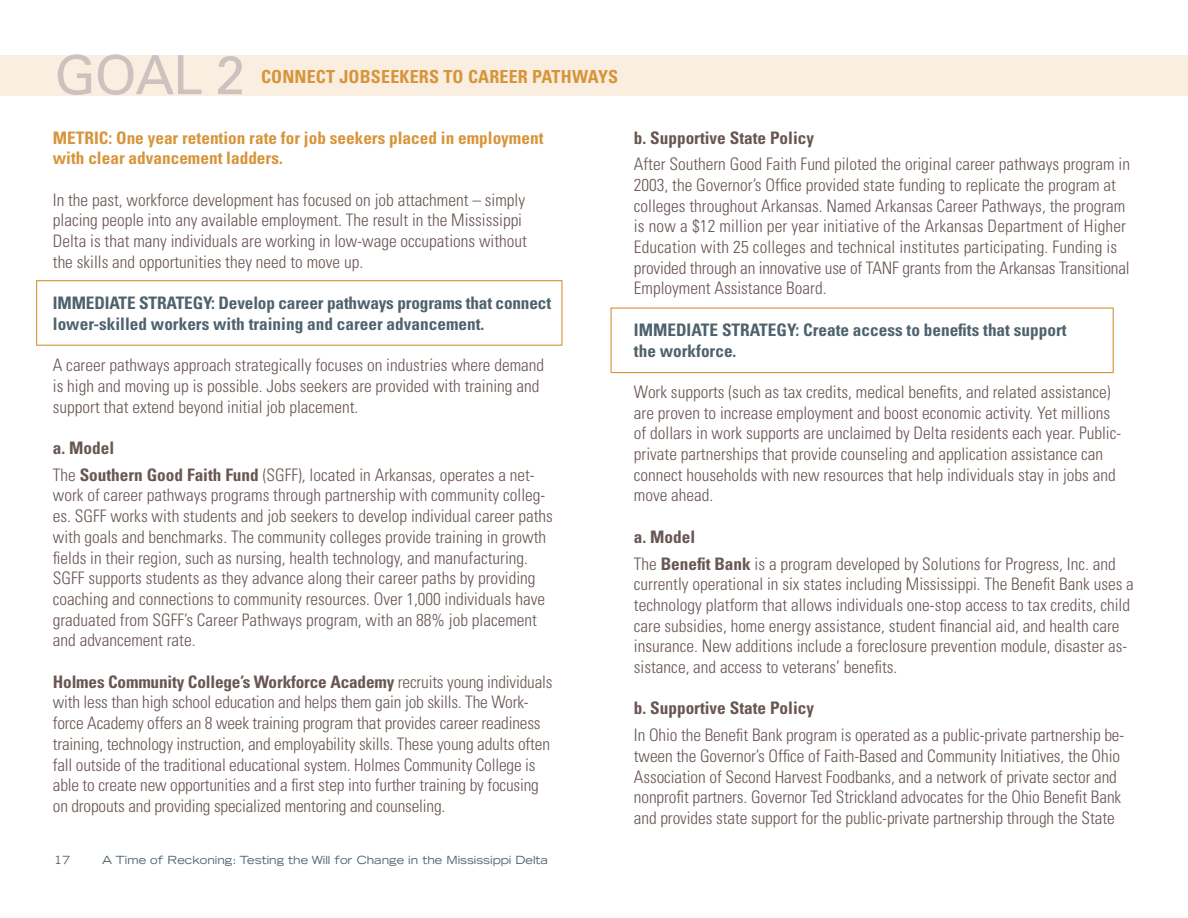
<style>
.page{position:relative;width:1188px;height:918px;background:#fff}
.page>*{position:absolute;margin:0;border:0;box-sizing:border-box;transform-origin:0 0}
.t1{font:54px "Univers";color:#ccc2bf}
.t2{font:700 condensed 18px "Univers";letter-spacing:.01em;color:#d7953b}
.t3{font:300 condensed 17.25px/20.7px "Univers";color:#685652}
.t4{font:700 condensed 17.25px/20.7px "Univers";color:#4e626e}
.t5{font:700 condensed 17.25px/20.7px "Univers";color:#d7953b}
.t6{font:700 condensed 17.25px "Univers";color:#685652}
.t7{font:expanded 11.25px "Trade Gothic LH";color:#4e626e}
.s1{font-weight:700}
</style>
<div class="page">
<div style="left:0;top:55px;width:1188px;height:41px;background:#f9eee0"></div>
<div style="left:36px;top:280px;width:526px;height:66px;border:1px solid #d7953b"></div>
<div style="left:610px;top:308px;width:504px;height:65px;border:1px solid #d7953b"></div>
<h1 class="t1" style="left:54px;top:44px;width:193px">Goal 2</h1>
<p class="t2" style="left:261px;top:66px;width:359px">Connect jobseekers to career pathways</p>
<p class="t5" style="left:53px;top:127px;width:492px">Metric: One year retention rate for job seekers placed in employment with clear advancement ladders.</p>
<p class="t3" style="left:53px;top:189px;width:476px">In the past, workforce development has focused on job attachment – simply placing people into any available employment. The result in the Mississippi Delta is that many individuals are working in low-wage occupations without the skills and opportunities they need to move up.</p>
<p class="t4" style="left:53px;top:293px;width:500px">Immediate Strategy: Develop career pathways programs that connect lower-skilled workers with training and career advancement.</p>
<p class="t3" style="left:53px;top:355px;width:493px">A career pathways approach strategically focuses on industries where demand is high and moving up is possible. Jobs seekers are provided with training and support that extend beyond initial job placement.</p>
<p class="t3" style="left:53px;top:435px;width:483px;line-height:26.7px"><span class="s1">a. Model<br></span>The <span class="s1">Southern Good Faith Fund</span> (SGFF), located in Arkansas, operates a net-</p>
<p class="t3" style="left:53px;top:485px;width:502px">work of career pathways programs through partnership with community colleg&shy;es. SGFF works with students and job seekers to develop individual career paths with goals and benchmarks. The community colleges provide training in growth fields in their region, such as nursing, health technology, and manufacturing.<br>SGFF supports students as they advance along their career paths by providing coaching and connections to community resources. Over 1,000 individuals have graduated from SGFF’s Career Pathways program, with an 88% job placement and advancement rate.</p>
<p class="t3" style="left:53px;top:671px;width:501px"><span class="s1">Holmes Community College’s Workforce Academy</span> recruits young individuals with less than high school education and helps them gain job skills. The Work&shy;force Academy offers an 8 week training program that provides career readiness training, technology instruction, and employability skills. These young adults often fall outside of the traditional educational system. Holmes Community College is able to create new opportunities and a first step into further training by focusing on dropouts and providing specialized mentoring and counseling.</p>
<p class="t7" style="left:54px;top:853px;width:18px">17</p>
<p class="t7" style="left:102px;top:853px;width:447px">A Time of Reckoning: Testing the Will for Change in the Mississippi Delta</p>
<p class="t6" style="left:634px;top:127px;width:182px">b. Supportive State Policy</p>
<p class="t3" style="left:634px;top:154px;width:498px">After Southern Good Faith Fund piloted the original career pathways program in 2003, the Governor’s Office provided state funding to replicate the program at colleges throughout Arkansas. Named Arkansas Career Pathways, the program is now a $12 million per year initiative of the Arkansas Department of Higher Education with 25 colleges and technical institutes participating. Funding is provided through an innovative use of TANF grants from the Arkansas Transitional Employment Assistance Board.</p>
<p class="t4" style="left:634px;top:319px;width:434px">Immed iate Strategy: Create access to benefits that support the workforce.</p>
<p class="t3" style="left:634px;top:382px;width:489px">Work supports (such as tax credits, medical benefits, and related assistance) are proven to increase employment and boost economic activity. Yet millions of dollars in work supports are unclaimed by Delta residents each year. Public&shy;private partnerships that provide counseling and application assistance can connect households with new resources that help individuals stay in jobs and move ahead.</p>
<p class="t3" style="left:634px;top:523px;width:483px;line-height:26.7px"><span class="s1">a. Model<br></span>The <span class="s1">Benefit Bank</span> is a program developed by Solutions for Progress, Inc. and</p>
<p class="t3" style="left:634px;top:574px;width:501px">currently operational in six states including Mississippi. The Benefit Bank uses a technology platform that allows individuals one-stop access to tax credits, child care subsidies, home energy assistance, student financial aid, and health care insurance. New additions include a foreclosure prevention module, disaster as&shy;sistance, and access to veterans’ benefits.</p>
<p class="t6" style="left:634px;top:698px;width:182px">b. Supportive State Policy</p>
<p class="t3" style="left:634px;top:725px;width:492px">In Ohio the Benefit Bank program is operated as a public-private partnership be&shy;tween the Governor’s Office of Faith-Based and Community Initiatives, the Ohio Association of Second Harvest Foodbanks, and a network of private sector and nonprofit partners. Governor Ted Strickland advocates for the Ohio Benefit Bank and provides state support for the public-private partnership through the State</p>
</div>
